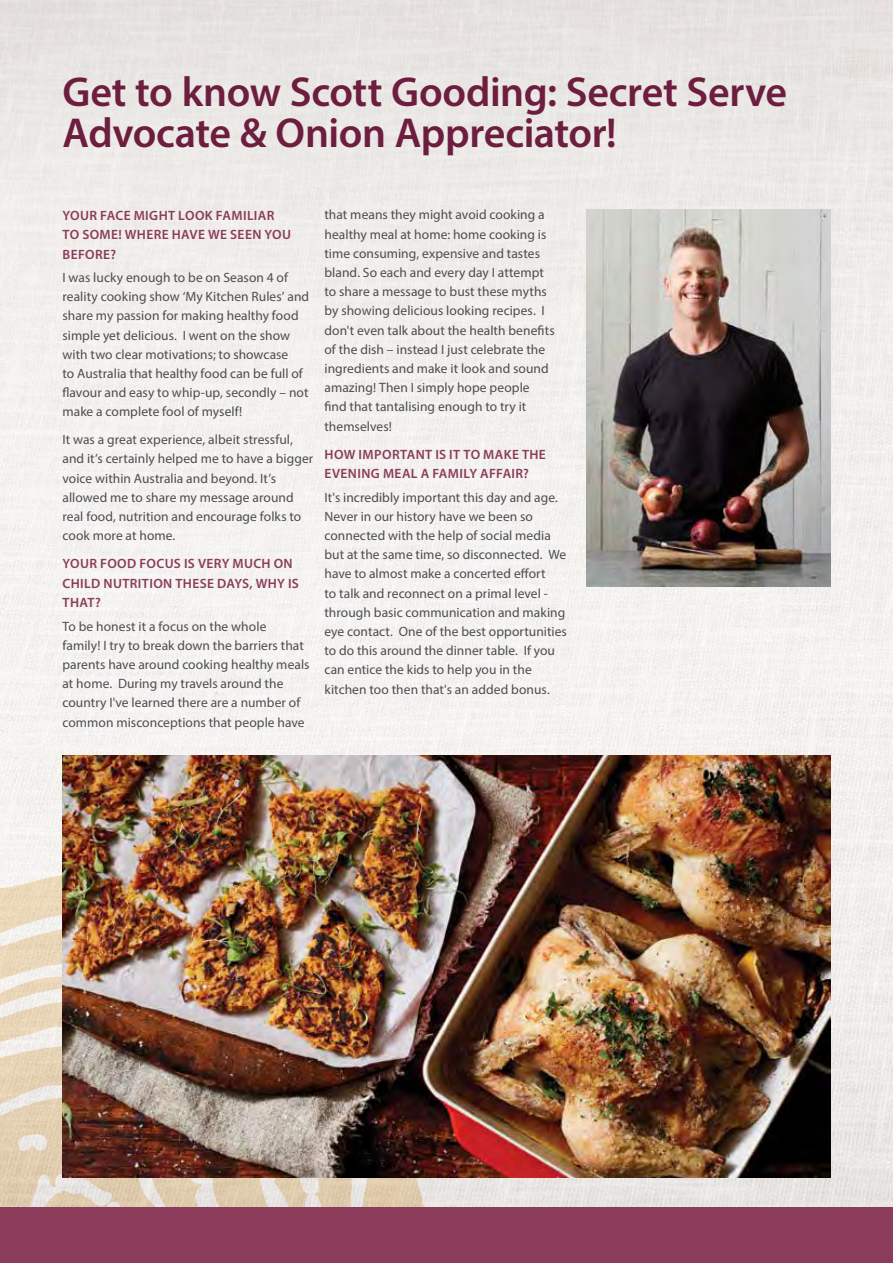
<style>
.page{position:relative;width:893px;height:1263px;background:#fff}
.page>*{position:absolute;margin:0;border:0;box-sizing:border-box;transform-origin:0 0}
.t1{font:600 42px/40.5px "Myriad Pro";letter-spacing:-.01em;color:#6d1e3f}
.t2{font:13.5px/19.2px "Myriad Pro";letter-spacing:.005em;color:#4d4d4f}
.t3{font:600 13.5px/19.5px "Myriad Pro";letter-spacing:.03em;color:#8b3c5a}
</style>
<div class="page">
<img style="left:0;top:0;width:893px;height:1207px">
<img style="left:63px;top:756px;width:767px;height:421px">
<img style="left:586px;top:209px;width:244px;height:378px">
<div style="left:0;top:1207px;width:893px;height:56px;background:#8b3c5a"></div>
<h1 class="t1" style="left:63px;top:71px;width:726px">Get to know Scott Gooding: Secret Serve<br>Advocate &amp; Onion Appreciator!</h1>
<p class="t3" style="left:63px;top:205px;width:230px">YOUR FACE MIGHT LOOK FAMILIAR<br>TO SOME! WHERE HAVE WE SEEN YOU<br>BEFORE?</p>
<p class="t2" style="left:63px;top:268px;width:248px">I was lucky enough to be on Season 4 of reality cooking show ‘My Kitchen Rules’ and share my passion for making healthy food simple yet delicious. I went on the show with two clear motivations; to showcase<br>to Australia that healthy food can be full of flavour and easy to whip-up, secondly – not make a complete fool of myself!</p>
<p class="t2" style="left:63px;top:430px;width:252px">It was a great experience, albeit stressful, and it’s certainly helped me to have a bigger voice within Australia and beyond. It’s allowed me to share my message around real food, nutrition and encourage folks to cook more at home.</p>
<p class="t3" style="left:63px;top:553px;width:238px">YOUR FOOD FOCUS IS VERY MUCH ON<br>CHILD NUTRITION THESE DAYS, WHY IS<br>THAT?</p>
<p class="t2" style="left:63px;top:616px;width:248px">To be honest it a focus on the whole<br>family! I try to break down the barriers that parents have around cooking healthy meals at home. During my travels around the country I've learned there are a number of common misconceptions that people have</p>
<p class="t2" style="left:324px;top:205px;width:232px">that means they might avoid cooking a healthy meal at home: home cooking is time consuming, expensive and tastes bland. So each and every day I attempt to share a message to bust these myths by showing delicious looking recipes. I don't even talk about the health benefits of the dish – instead I just celebrate the ingredients and make it look and sound amazing! Then I simply hope people find that tantalising enough to try it themselves!</p>
<p class="t3" style="left:325px;top:444px;width:223px">HOW IMPORTANT IS IT TO MAKE THE<br>EVENING MEAL A FAMILY AFFAIR?</p>
<p class="t2" style="left:324px;top:487px;width:244px">It's incredibly important this day and age.<br>Never in our history have we been so connected with the help of social media but at the same time, so disconnected. We have to almost make a concerted effort<br>to talk and reconnect on a primal level - through basic communication and making eye contact. One of the best opportunities to do this around the dinner table. If you can entice the kids to help you in the kitchen too then that's an added bonus.</p>
</div>
